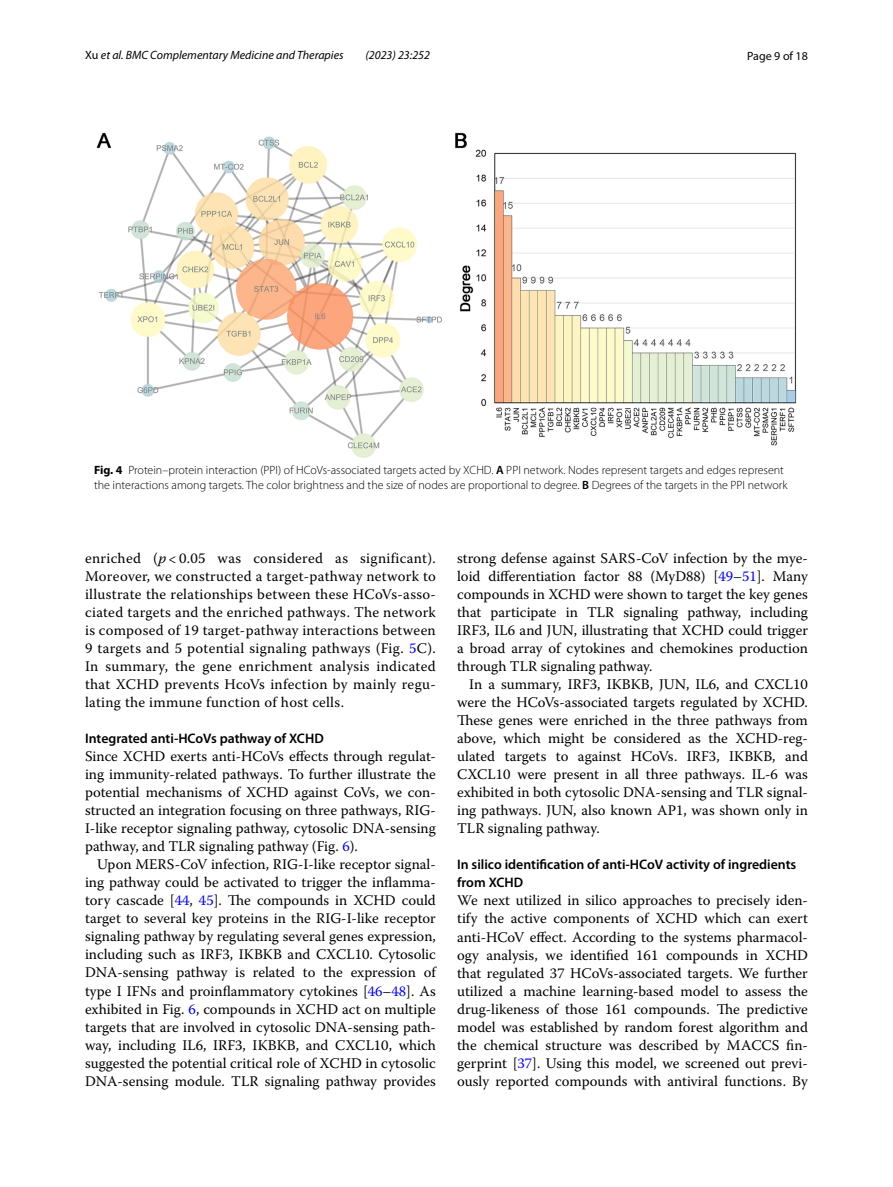
<style>
.page{position:relative;width:893px;height:1187px;background:#fff}
.page>*{position:absolute;margin:0;border:0;box-sizing:border-box;transform-origin:0 0}
.t1{font:14.7px/18px "Warnock Pro";color:#000;text-align:justify}
.t2{font:600 13.8px/18px "Myriad Pro";color:#000}
.t3{font:300 12px/15px "Myriad Pro";color:#000}
.t4{font:italic 12px "Myriad Pro";color:#000}
.t5{font:12px "Myriad Pro";color:#000}
.s1{font-style:normal}
.s2{font-weight:700}
.s3{font-weight:600}
.s4{font-style:italic}
.s5{color:#00f}
</style>
<div class="page">
<img style="left:96px;top:133px;width:701px;height:325px">
<p class="t4" style="left:85px;top:48px;width:260px"><span class="s1">Xu</span> et al. BMC Complementary Medicine and Therapies</p>
<p class="t4" style="left:365px;top:48px;width:66px">(2023) 23:252</p>
<p class="t5" style="left:747px;top:48px;width:62px">Page 9 of 18</p>
<p class="t3" style="left:94px;top:462px;width:695px"><span class="s2">Fig. 4</span> Protein–protein interaction (PPI) of HCoVs-associated targets acted by XCHD. <span class="s3">A</span> PPI network. Nodes represent targets and edges represent the interactions among targets. The color brightness and the size of nodes are proportional to degree. <span class="s3">B</span> Degrees of the targets in the PPI network</p>
<p class="t1" style="left:85px;top:549px;width:352px">enriched (<span class="s4">p</span> &lt; 0.05 was considered as significant).<br>Moreover, we constructed a target-pathway network to illustrate the relationships between these HCoVs-asso&shy;ciated targets and the enriched pathways. The network is composed of 19 target-pathway interactions between 9 targets and 5 potential signaling pathways (Fig. <span class="s5">5</span>C).<br>In summary, the gene enrichment analysis indicated that XCHD prevents HcoVs infection by mainly regu&shy;lating the immune function of host cells.</p>
<p class="t2" style="left:85px;top:729px;width:240px">Integrated anti‑HCoVs pathway of XCHD</p>
<p class="t1" style="left:85px;top:747px;width:352px">Since XCHD exerts anti-HCoVs effects through regulat&shy;ing immunity-related pathways. To further illustrate the potential mechanisms of XCHD against CoVs, we con&shy;structed an integration focusing on three pathways, RIG-I-like receptor signaling pathway, cytosolic DNA-sensing pathway, and TLR signaling pathway (Fig. <span class="s5">6</span>).</p>
<p class="t1" style="left:85px;top:855px;width:352px;text-indent:12px">Upon MERS-CoV infection, RIG-I-like receptor signal&shy;ing pathway could be activated to trigger the inflamma&shy;tory cascade [<span class="s5">44</span>, <span class="s5">45</span>]. The compounds in XCHD could target to several key proteins in the RIG-I-like receptor signaling pathway by regulating several genes expression, including such as IRF3, IKBKB and CXCL10. Cytosolic DNA-sensing pathway is related to the expression of type I IFNs and proinflammatory cytokines [<span class="s5">46</span>–<span class="s5">48</span>]. As exhibited in Fig. <span class="s5">6</span>, compounds in XCHD act on multiple targets that are involved in cytosolic DNA-sensing path&shy;way, including IL6, IRF3, IKBKB, and CXCL10, which suggested the potential critical role of XCHD in cytosolic DNA-sensing module. TLR signaling pathway provides</p>
<p class="t1" style="left:457px;top:549px;width:352px">strong defense against SARS-CoV infection by the mye&shy;loid differentiation factor 88 (MyD88) [<span class="s5">49</span>–<span class="s5">51</span>]. Many compounds in XCHD were shown to target the key genes that participate in TLR signaling pathway, including IRF3, IL6 and JUN, illustrating that XCHD could trigger a broad array of cytokines and chemokines production through TLR signaling pathway.</p>
<p class="t1" style="left:457px;top:675px;width:352px;text-indent:12px">In a summary, IRF3, IKBKB, JUN, IL6, and CXCL10 were the HCoVs-associated targets regulated by XCHD.<br>These genes were enriched in the three pathways from above, which might be considered as the XCHD-reg&shy;ulated targets to against HCoVs. IRF3, IKBKB, and CXCL10 were present in all three pathways. IL-6 was exhibited in both cytosolic DNA-sensing and TLR signal&shy;ing pathways. JUN, also known AP1, was shown only in TLR signaling pathway.</p>
<p class="t2" style="left:457px;top:855px;width:341px">In silico identification of anti‑HCoV activity of ingredients from XCHD</p>
<p class="t1" style="left:457px;top:891px;width:352px">We next utilized in silico approaches to precisely iden&shy;tify the active components of XCHD which can exert anti-HCoV effect. According to the systems pharmacol&shy;ogy analysis, we identified 161 compounds in XCHD that regulated 37 HCoVs-associated targets. We further utilized a machine learning-based model to assess the drug-likeness of those 161 compounds. The predictive model was established by random forest algorithm and the chemical structure was described by MACCS fin&shy;gerprint [<span class="s5">37</span>]. Using this model, we screened out previ&shy;ously reported compounds with antiviral functions. By</p>
</div>
